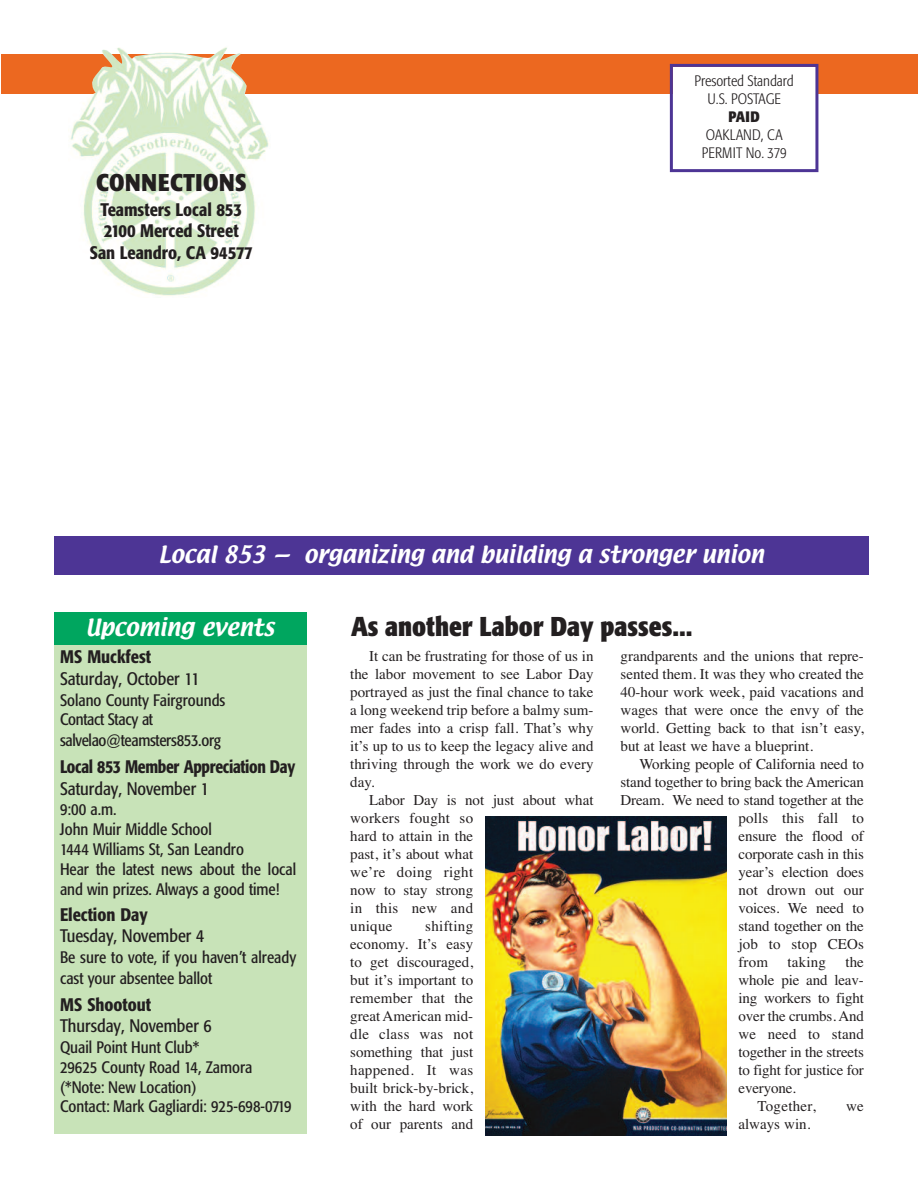
<style>
.page{position:relative;width:918px;height:1188px;background:#fff}
.page>*{position:absolute;margin:0;border:0;box-sizing:border-box;transform-origin:0 0}
.t1{font:700 condensed 27px "Formata";color:#231f20}
.t2{font:700 condensed 24px "Formata";letter-spacing:.02em;color:#231f20}
.t3{font:21px "Textile";color:#fff}
.t4{font:500 condensed 18px/21.6px "Formata";color:#231f20;text-align:center}
.t5{font:condensed 18px "Formata";color:#231f20}
.t6{font:500 condensed 18px "Formata";letter-spacing:-.02em;color:#231f20;scale:.95 1}
.t7{font:condensed 16.5px/19.8px "Formata";color:#231f20}
.t8{font:condensed 16.5px/20.4px "Formata";letter-spacing:-.02em;color:#231f20}
.t9{font:15px/18px "Times";color:#231f20;text-align:justify}
.t10{font:300 condensed 15px/18px "Formata";color:#231f20;text-align:center}
.t11{font:15px "Times";letter-spacing:.02em;color:#231f20}
.t12{font:700 condensed 15px "Formata";color:#231f20}
</style>
<div class="page">
<div style="left:2px;top:54px;width:916px;height:40px;background:#ec6820"></div>
<img style="left:70px;top:47px;width:199px;height:249px">
<div style="left:54px;top:536px;width:814px;height:39px;background:#4d3595"></div>
<div style="left:54px;top:613px;width:253px;height:521px;background:#c8e3b8"></div>
<div style="left:673px;top:67px;width:142px;height:102px;background:#fff"></div>
<div style="left:670px;top:64px;width:148px;height:108px;border:3px solid #4d3595"></div>
<img style="left:485px;top:817px;width:242px;height:318px">
<div style="left:54px;top:612px;width:252px;height:33px;background:#00a65f"></div>
<h2 class="t2" style="left:96px;top:173px;width:152px">CONNECTIONS</h2>
<p class="t4" style="left:90px;top:200px;width:165px">Teamsters Local 853<br>2100 Merced Street<br>San Leandro, CA 94577</p>
<p class="t10" style="left:695px;top:73px;width:101px">Presorted Standard<br>U.S. POSTAGE</p>
<p class="t12" style="left:729px;top:111px;width:33px">PAID</p>
<p class="t10" style="left:702px;top:127px;width:86px;text-align:left">OAKLAND, CA<br>PERMIT No. 379</p>
<h3 class="t3" style="left:158px;top:543px;width:607px">Local 853 — organizing and building a stronger union</h3>
<h3 class="t3" style="left:86px;top:617px;width:190px">Upcoming events</h3>
<h1 class="t1" style="left:351px;top:615px;width:343px">As another Labor Day passes...</h1>
<p class="t4" style="left:60px;top:648px;width:93px">MS Muckfest</p>
<p class="t5" style="left:60px;top:671px;width:141px">Saturday, October 11</p>
<p class="t8" style="left:60px;top:691px;width:167px">Solano County Fairgrounds<br>Contact Stacy at salvelao@teamsters853.org</p>
<p class="t6" style="left:60px;top:760px;width:249px">Local 853 Member Appreciation Day</p>
<p class="t5" style="left:60px;top:781px;width:151px">Saturday, November 1</p>
<p class="t7" style="left:60px;top:801px;width:238px">9:00 a.m.<br>John Muir Middle School<br>1444 Williams St, San Leandro<br>Hear the latest news about the local and win prizes. Always a good time!</p>
<p class="t4" style="left:60px;top:905px;width:89px">Election Day</p>
<p class="t5" style="left:60px;top:929px;width:146px">Tuesday, November 4</p>
<p class="t7" style="left:60px;top:948px;width:238px;line-height:21px">Be sure to vote, if you haven’t already cast your absentee ballot</p>
<p class="t4" style="left:60px;top:995px;width:93px">MS Shootout</p>
<p class="t5" style="left:60px;top:1019px;width:153px">Thursday, November 6</p>
<p class="t7" style="left:60px;top:1038px;width:233px">Quail Point Hunt Club*<br>29625 County Road 14, Zamora (*Note: New Location)<br>Contact: Mark Gagliardi: 925-698-0719</p>
<p class="t9" style="left:350px;top:647px;width:245px;text-indent:19px">It can be frustrating for those of us in the labor movement to see Labor Day portrayed as just the final chance to take a long weekend trip before a balmy sum&shy;mer fades into a crisp fall. That’s why it’s up to us to keep the legacy alive and thriving through the work we do every day.</p>
<p class="t9" style="left:350px;top:791px;width:245px;text-align:left;text-indent:19px">Labor Day is not just about what workers fought so<br>hard to attain in the<br>past, it’s about what<br>we’re doing right<br>now to stay strong<br>in this new and<br>unique</p>
<p class="t9" style="left:350px;top:917px;width:125px;text-indent:75px">shifting economy. It’s easy to get discouraged, but it’s important to remember that the great American mid&shy;dle class was not something that just happened. It was built brick-by-brick, with the hard work of our parents and</p>
<p class="t9" style="left:621px;top:647px;width:245px">grandparents and the unions that repre&shy;sented them. It was they who created the 40-hour work week, paid vacations and wages that were once the envy of the world. Getting back to that isn’t easy, but at least we have a blueprint.</p>
<p class="t9" style="left:640px;top:755px;width:226px">Working people of California need to</p>
<p class="t9" style="left:621px;top:773px;width:245px">stand together to bring back the American</p>
<p class="t9" style="left:621px;top:791px;width:245px">Dream. We need to stand together at the</p>
<p class="t9" style="left:739px;top:809px;width:127px">polls this fall to</p>
<p class="t9" style="left:739px;top:827px;width:127px">ensure the flood of</p>
<p class="t9" style="left:739px;top:845px;width:127px">corporate cash in this</p>
<p class="t9" style="left:739px;top:863px;width:127px">year’s election does</p>
<p class="t9" style="left:739px;top:881px;width:127px">not drown out our</p>
<p class="t9" style="left:739px;top:899px;width:127px">voices. We need to</p>
<p class="t9" style="left:739px;top:917px;width:127px">stand together on the</p>
<p class="t9" style="left:739px;top:935px;width:127px">job to stop CEOs</p>
<p class="t9" style="left:739px;top:953px;width:31px">from</p>
<p class="t9" style="left:788px;top:953px;width:40px">taking</p>
<p class="t9" style="left:845px;top:953px;width:20px">the</p>
<p class="t9" style="left:739px;top:971px;width:127px">whole pie and leav-</p>
<p class="t9" style="left:739px;top:989px;width:127px">ing workers to fight</p>
<p class="t9" style="left:739px;top:1007px;width:127px">over the crumbs. And</p>
<p class="t9" style="left:739px;top:1025px;width:127px">we need to stand</p>
<p class="t9" style="left:739px;top:1043px;width:127px">together in the streets</p>
<p class="t9" style="left:739px;top:1061px;width:127px">to fight for justice for</p>
<p class="t9" style="left:739px;top:1079px;width:59px">everyone.</p>
<p class="t11" style="left:757px;top:1097px;width:60px">Together,</p>
<p class="t9" style="left:846px;top:1097px;width:19px">we</p>
<p class="t9" style="left:739px;top:1115px;width:74px">always win.</p>
</div>
